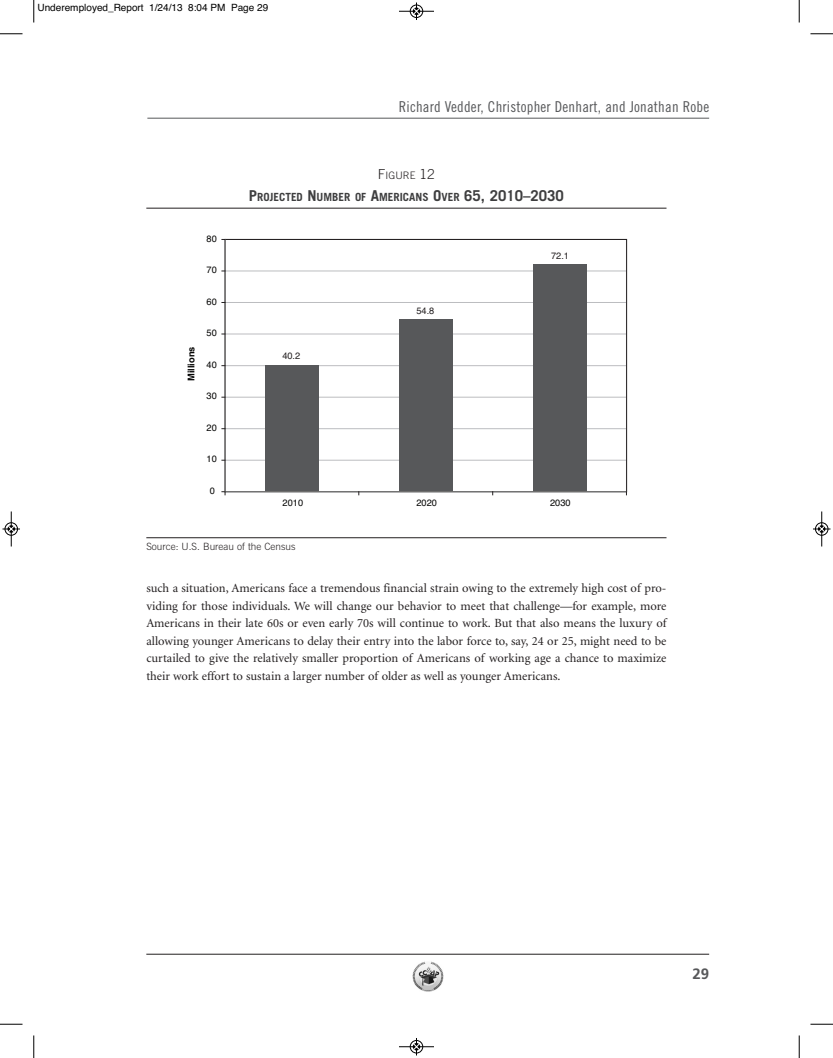
<style>
.page{position:relative;width:833px;height:1058px;background:#fff}
.page>*{position:absolute;margin:0;border:0;box-sizing:border-box;transform-origin:0 0}
.t1{font:15px "Trade Gothic Cond Eighteen";letter-spacing:.015em;color:#57585a}
.t2{font:700 15px "Frutiger";color:#57585a}
.t3{font:12.5px/17.5px "Minion";color:#231f20;text-align:justify}
.t4{font:700 11.25px "Trade Gothic";color:#3e3e3f}
.t5{font:300 10.25px "Trade Gothic";color:#231f20}
.t6{font:10px "Helvetica";color:#000}
.t7{font:300 10px "Trade Gothic";color:#231f20}
.t8{font:9.25px "Helvetica";color:#050504}
.t9{font:9.25px "Helvetica";color:#231f20}
.t10{font:700 9.25px "Helvetica";color:#050504}
.s1{font-size:13.75px}
.s2{font-size:15px}
</style>
<div class="page">
<hr style="left:146px;top:953px;width:563px;height:1px;background:#231f20">
<hr style="left:147px;top:118px;width:562px;height:1px;background:#57585a">
<img style="left:412px;top:961px;width:31px;height:31px">
<hr style="left:225px;top:460px;width:401px;height:1px;background:#bcbdc0">
<hr style="left:225px;top:428px;width:401px;height:1px;background:#bcbdc0">
<hr style="left:225px;top:397px;width:401px;height:1px;background:#bcbdc0">
<hr style="left:225px;top:365px;width:401px;height:1px;background:#bcbdc0">
<hr style="left:225px;top:333px;width:401px;height:1px;background:#bcbdc0">
<hr style="left:225px;top:302px;width:401px;height:1px;background:#bcbdc0">
<hr style="left:225px;top:270px;width:401px;height:1px;background:#bcbdc0">
<div style="left:265px;top:365px;width:53px;height:126px;background:#57585a"></div>
<div style="left:399px;top:319px;width:53px;height:172px;background:#57585a"></div>
<div style="left:533px;top:264px;width:53px;height:227px;background:#57585a"></div>
<hr style="left:225px;top:239px;width:1px;height:252px;background:#808180">
<hr style="left:225px;top:491px;width:401px;height:1px;background:#808180">
<hr style="left:146px;top:208px;width:520px;height:1px;background:#231f20">
<hr style="left:146px;top:537px;width:520px;height:1px;background:#231f20">
<svg style="left:33px;top:0;width:2px;height:22px"></svg>
<svg style="left:0;top:33px;width:22px;height:2px"></svg>
<svg style="left:798px;top:0;width:2px;height:22px"></svg>
<svg style="left:810px;top:33px;width:22px;height:2px"></svg>
<svg style="left:33px;top:1035px;width:2px;height:23px"></svg>
<svg style="left:0;top:1023px;width:22px;height:2px"></svg>
<svg style="left:798px;top:1035px;width:2px;height:23px"></svg>
<svg style="left:810px;top:1023px;width:22px;height:2px"></svg>
<hr style="left:399px;top:11px;width:35px;height:1px;background:#000">
<div style="left:410px;top:5px;width:13px;height:13px;border:1px solid #000;border-radius:50%"></div>
<svg style="left:413px;top:2px;width:6px;height:18px"></svg>
<hr style="left:399px;top:1046px;width:35px;height:1px;background:#000">
<div style="left:410px;top:1040px;width:13px;height:13px;border:1px solid #000;border-radius:50%"></div>
<svg style="left:413px;top:1038px;width:6px;height:17px"></svg>
<hr style="left:11px;top:511px;width:1px;height:35px;background:#000">
<div style="left:5px;top:522px;width:13px;height:13px;border:1px solid #000;border-radius:50%"></div>
<svg style="left:2px;top:526px;width:18px;height:6px"></svg>
<hr style="left:821px;top:511px;width:1px;height:35px;background:#000">
<div style="left:815px;top:522px;width:13px;height:13px;border:1px solid #000;border-radius:50%"></div>
<svg style="left:813px;top:526px;width:17px;height:6px"></svg>
<p class="t6" style="left:38px;top:2px;width:232px">Underemployed_Report 1/24/13 8:04 PM Page 29</p>
<p class="t1" style="left:399px;top:101px;width:312px">Richard Vedder, Christopher Denhart, and Jonathan Robe</p>
<p class="t8" style="left:207px;top:231px;width:12px">80</p>
<p class="t8" style="left:207px;top:263px;width:12px">70</p>
<p class="t8" style="left:207px;top:294px;width:12px">60</p>
<p class="t8" style="left:207px;top:326px;width:12px">50</p>
<p class="t5" style="left:378px;top:171px;width:58px"><span class="s1">F</span>IGURE <span class="s1">12</span></p>
<p class="t4" style="left:249px;top:192px;width:316px"><span class="s2">P</span>ROJECTED <span class="s2">N</span>UMBER OF <span class="s2">A</span>MERICANS <span class="s2">O</span>VER <span class="s2">65, 2010–2030</span></p>
<p class="t9" style="left:416px;top:303px;width:20px">54.8</p>
<p class="t9" style="left:551px;top:248px;width:20px">72.1</p>
<p class="t10" style="left:184px;top:381px;width:36px;rotate:-90deg">Millions</p>
<p class="t9" style="left:282px;top:348px;width:20px">40.2</p>
<p class="t8" style="left:207px;top:357px;width:12px">40</p>
<p class="t8" style="left:207px;top:389px;width:12px">30</p>
<p class="t8" style="left:207px;top:420px;width:12px">20</p>
<p class="t8" style="left:207px;top:452px;width:12px">10</p>
<p class="t8" style="left:210px;top:483px;width:7px">0</p>
<p class="t8" style="left:282px;top:495px;width:22px">2010</p>
<p class="t8" style="left:416px;top:495px;width:22px">2020</p>
<p class="t8" style="left:550px;top:495px;width:22px">2030</p>
<p class="t7" style="left:146px;top:543px;width:151px">Source: U.S. Bureau of the Census</p>
<p class="t3" style="left:146px;top:580px;width:521px">such a situation, Americans face a tremendous financial strain owing to the extremely high cost of pro&shy;viding for those individuals. We will change our behavior to meet that challenge—for example, more Americans in their late 60s or even early 70s will continue to work. But that also means the luxury of allowing younger Americans to delay their entry into the labor force to, say, 24 or 25, might need to be curtailed to give the relatively smaller proportion of Americans of working age a chance to maximize their work effort to sustain a larger number of older as well as younger Americans.</p>
<p class="t2" style="left:692px;top:968px;width:18px">29</p>
</div>
